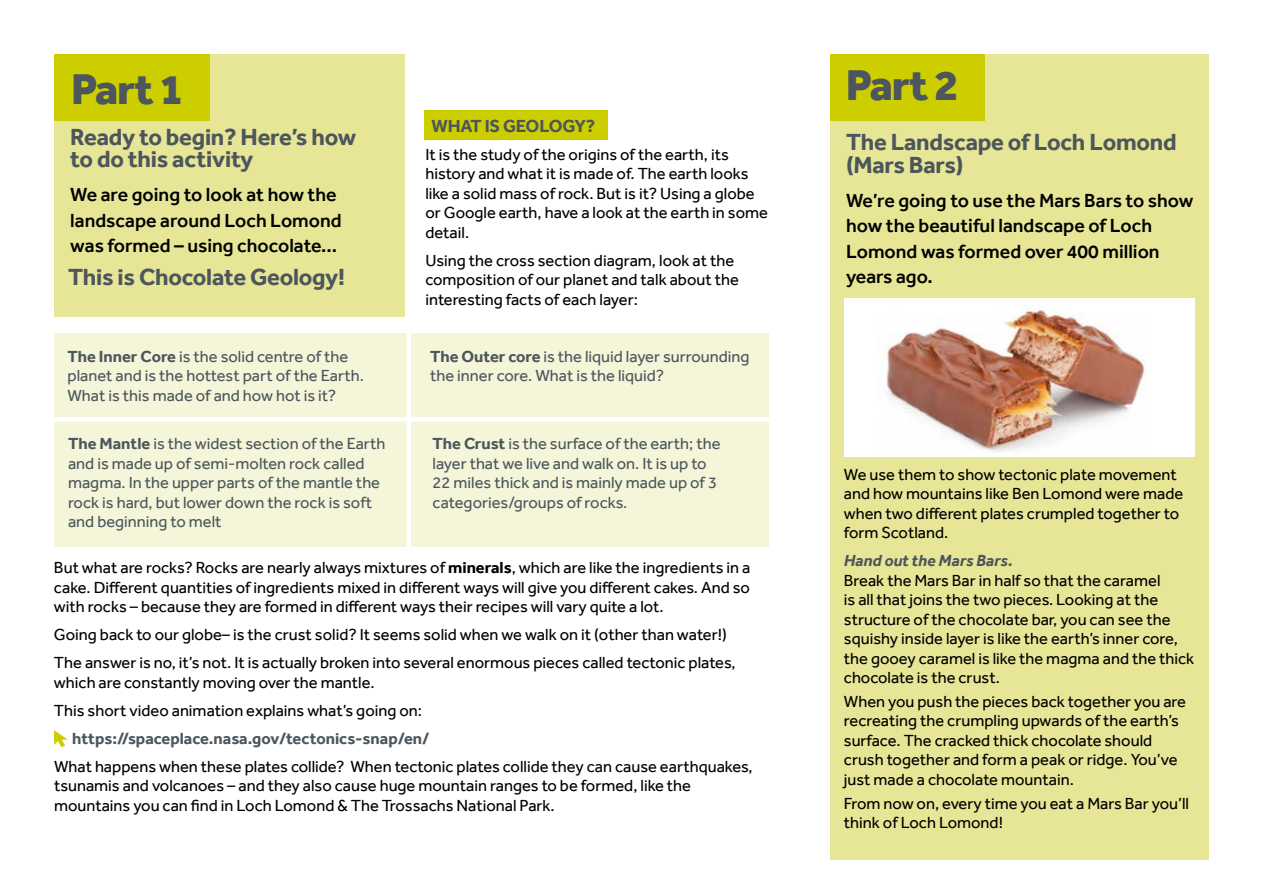
<style>
.page{position:relative;width:1263px;height:893px;background:#fff}
.page>*{position:absolute;margin:0;border:0;box-sizing:border-box;transform-origin:0 0}
.t1{font:800 44.25px "Effra";letter-spacing:-.03em;color:#4c565c}
.t2{font:700 24px/22.5px "Effra";letter-spacing:-.01em;color:#4c565c}
.t3{font:500 19.5px/25.5px "Effra";color:#000}
.t4{font:700 18px "Effra";letter-spacing:-.01em;color:#4c565c}
.t5{font:16.5px/19.5px "Effra";color:#000}
.t6{font:16.5px/19.5px "Effra";color:#4c565c}
.t7{font:700 16.5px "Effra";color:#4c565c}
.t8{font:italic 700 16.5px "Effra";color:#4c565c}
.s1{font-weight:700}
</style>
<div class="page">
<div style="left:425px;top:111px;width:183px;height:29px;background:#cdce00"></div>
<div style="left:830px;top:54px;width:379px;height:806px;background:#e7e697"></div>
<div style="left:830px;top:54px;width:154px;height:66px;background:#cdce00"></div>
<div style="left:54px;top:333px;width:715px;height:214px;background:#f5f5d9"></div>
<svg style="left:54px;top:730px;width:14px;height:17px"></svg>
<hr style="left:407px;top:327px;width:4px;height:225px;background:#fff">
<div style="left:54px;top:417px;width:722px;height:5px;background:#fff"></div>
<div style="left:54px;top:54px;width:350px;height:262px;background:#e7e697"></div>
<div style="left:54px;top:54px;width:156px;height:66px;background:#cdce00"></div>
<div style="left:844px;top:298px;width:350px;height:159px;background:#fff"></div>
<img style="left:885px;top:309px;width:260px;height:143px">
<h1 class="t1" style="left:846px;top:59px;width:115px">Part 2</h1>
<h2 class="t2" style="left:846px;top:131px;width:332px">The Landscape of Loch Lomond (Mars Bars)</h2>
<p class="t3" style="left:846px;top:187px;width:349px">We’re going to use the Mars Bars to show how the beautiful landscape of Loch<br>Lomond was formed over 400 million</p>
<h1 class="t1" style="left:71px;top:63px;width:115px">Part 1</h1>
<h2 class="t2" style="left:70px;top:125px;width:287px">Ready to begin? Here’s how to do this activity</h2>
<p class="t3" style="left:70px;top:182px;width:273px">We are going to look at how the landscape around Loch Lomond was formed – using chocolate...</p>
<p class="t4" style="left:431px;top:115px;width:165px">WHAT IS GEOLOGY?</p>
<p class="t5" style="left:425px;top:144px;width:344px">It is the study of the origins of the earth, its history and what it is made of. The earth looks like a solid mass of rock. But is it? Using a globe or Google earth, have a look at the earth in some detail.</p>
<p class="t5" style="left:425px;top:250px;width:315px">Using the cross section diagram, look at the composition of our planet and talk about the interesting facts of each layer:</p>
<h2 class="t2" style="left:68px;top:266px;width:278px">This is Chocolate Geology!</h2>
<p class="t3" style="left:846px;top:264px;width:88px">years ago.</p>
<p class="t6" style="left:67px;top:346px;width:298px"><span class="s1">The Inner Core</span> is the solid centre of the planet and is the hottest part of the Earth.<br>What is this made of and how hot is it?</p>
<p class="t6" style="left:430px;top:346px;width:321px"><span class="s1">The Outer core</span> is the liquid layer surrounding the inner core. What is the liquid?</p>
<p class="t6" style="left:68px;top:434px;width:319px"><span class="s1">The Mantle</span> is the widest section of the Earth and is made up of semi-molten rock called magma. In the upper parts of the mantle the rock is hard, but lower down the rock is soft and beginning to melt</p>
<p class="t6" style="left:433px;top:434px;width:290px"><span class="s1">The Crust</span> is the surface of the earth; the layer that we live and walk on. It is up to 22 miles thick and is mainly made up of 3 categories/groups of rocks.</p>
<p class="t5" style="left:54px;top:558px;width:698px;text-align:justify">But what are rocks? Rocks are nearly always mixtures of <span class="s1">minerals</span>, which are like the ingredients in a cake. Different quantities of ingredients mixed in different ways will give you different cakes. And so with rocks – because they are formed in different ways their recipes will vary quite a lot.</p>
<p class="t5" style="left:54px;top:621px;width:683px;line-height:28px">Going back to our globe– is the crust solid? It seems solid when we walk on it (other than water!)<br>The answer is no, it’s not. It is actually broken into several enormous pieces called tectonic plates,</p>
<p class="t5" style="left:54px;top:668px;width:370px;line-height:28px">which are constantly moving over the mantle.<br>This short video animation explains what’s going on:</p>
<p class="t7" style="left:72px;top:729px;width:359px">https://spaceplace.nasa.gov/tectonics-snap/en/</p>
<p class="t5" style="left:54px;top:756px;width:700px">What happens when these plates collide? When tectonic plates collide they can cause earthquakes, tsunamis and volcanoes – and they also cause huge mountain ranges to be formed, like the mountains you can find in Loch Lomond &amp; The Trossachs National Park.</p>
<p class="t5" style="left:844px;top:464px;width:341px">We use them to show tectonic plate movement and how mountains like Ben Lomond were made when two different plates crumpled together to form Scotland.</p>
<p class="t8" style="left:844px;top:551px;width:170px">Hand out the Mars Bars.</p>
<p class="t5" style="left:844px;top:570px;width:352px">Break the Mars Bar in half so that the caramel<br>is all that joins the two pieces. Looking at the structure of the chocolate bar, you can see the squishy inside layer is like the earth’s inner core, the gooey caramel is like the magma and the thick chocolate is the crust.</p>
<p class="t5" style="left:844px;top:691px;width:344px">When you push the pieces back together you are recreating the crumpling upwards of the earth’s surface. The cracked thick chocolate should crush together and form a peak or ridge. You’ve just made a chocolate mountain.</p>
<p class="t5" style="left:844px;top:793px;width:347px">From now on, every time you eat a Mars Bar you’ll think of Loch Lomond!</p>
</div>
